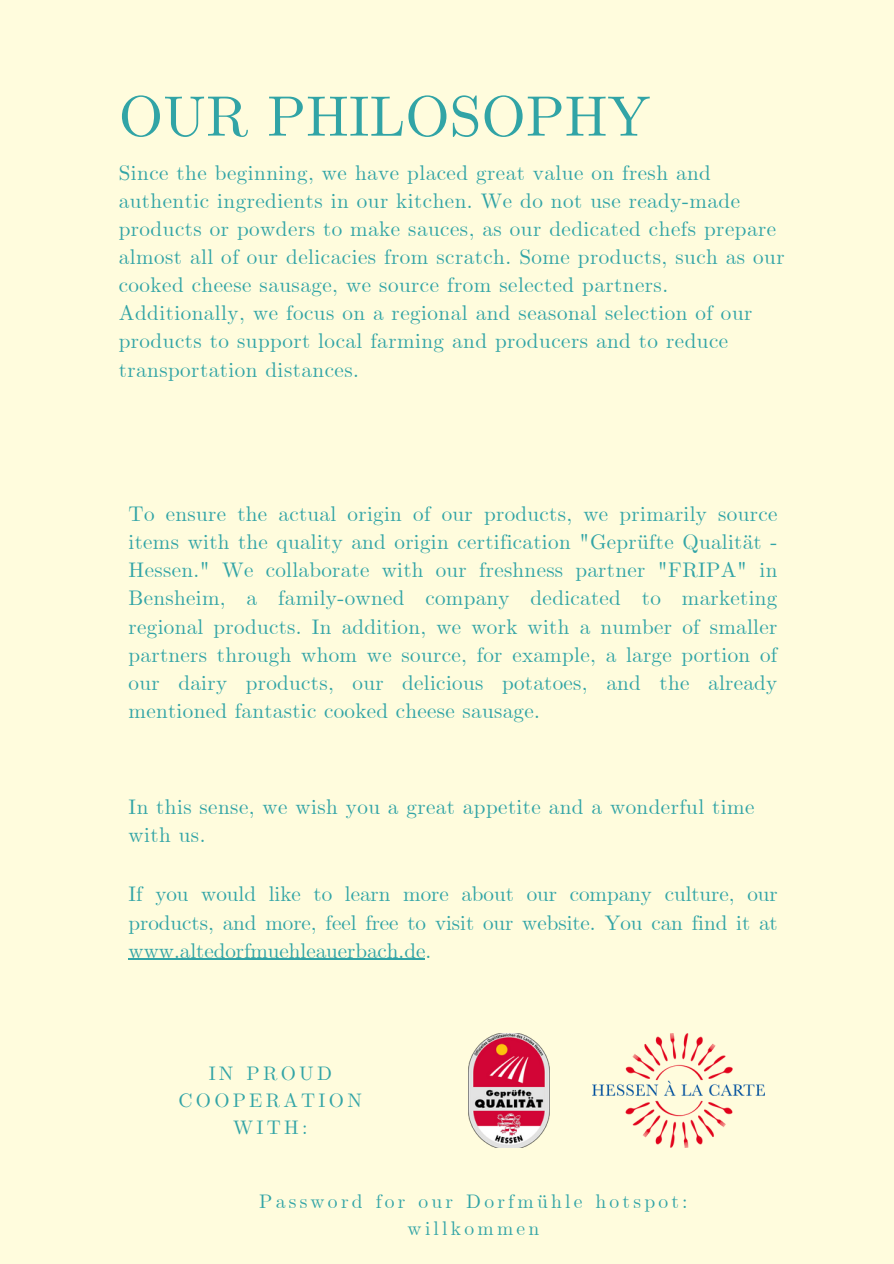
<style>
.page{position:relative;width:894px;height:1264px;background:#fff}
.page>*{position:absolute;margin:0;border:0;box-sizing:border-box;transform-origin:0 0}
.t1{font:57.15px "CMU Serif";color:#31a4a6}
.t2{font:21px/28.2px "CMU Serif";letter-spacing:.025em;color:#31a4a6}
.t3{font:19.5px/27px "CMU Serif";letter-spacing:.17em;color:#31a4a6;text-align:center}
</style>
<div class="page">
<div style="left:0;top:0;width:893px;height:1263px;background:#fffcdd"></div>
<img style="left:468px;top:1033px;width:81px;height:114px">
<img style="left:592px;top:1033px;width:172px;height:114px">
<hr style="left:129px;top:958px;width:296px;height:1px;background:#31a4a6">
<p class="t1" style="left:119px;top:82px;width:533px">OUR PHILOSOPHY</p>
<p class="t2" style="left:119px;top:160px;width:667px">Since the beginning, we have placed great value on fresh and authentic ingredients in our kitchen. We do not use ready-made products or powders to make sauces, as our dedicated chefs prepare almost all of our delicacies from scratch. Some products, such as our cooked cheese sausage, we source from selected partners.<br>Additionally, we focus on a regional and seasonal selection of our products to support local farming and producers and to reduce transportation distances.</p>
<p class="t2" style="left:129px;top:501px;width:650px;text-align:justify">To ensure the actual origin of our products, we primarily source items with the quality and origin certification "Geprüfte Qualität - Hessen." We collaborate with our freshness partner "FRIPA" in Bensheim, a family-owned company dedicated to marketing regional products. In addition, we work with a number of smaller partners through whom we source, for example, a large portion of our dairy products, our delicious potatoes, and the already mentioned fantastic cooked cheese sausage.</p>
<p class="t2" style="left:129px;top:793px;width:627px">In this sense, we wish you a great appetite and a wonderful time with us.</p>
<p class="t2" style="left:129px;top:881px;width:650px;text-align:justify">If you would like to learn more about our company culture, our products, and more, feel free to visit our website. You can find it at www.altedorfmuehleauerbach.de.</p>
<h1 class="t3" style="left:178px;top:1061px;width:185px">IN PROUD<br>COOPERATION<br>WITH:</h1>
<p class="t3" style="left:259px;top:1188px;width:430px">Password for our Dorfmühle hotspot: willkommen</p>
</div>
